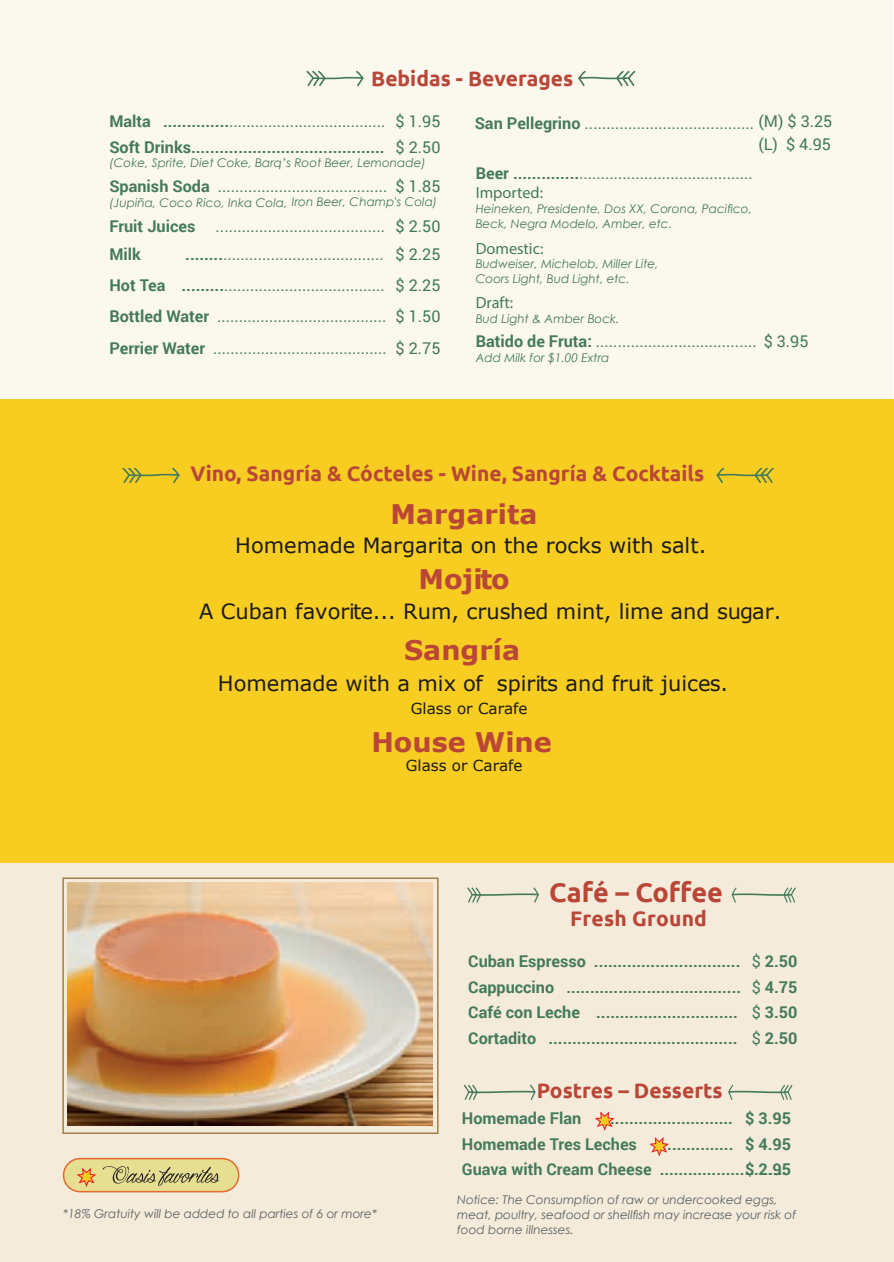
<style>
.page{position:relative;width:894px;height:1262px;background:#fff}
.page>*{position:absolute;margin:0;border:0;box-sizing:border-box;transform-origin:0 0}
.t1{font:51.15px "Dragonis Coming";color:#231f20}
.t2{font:700 27px "Verdana";color:#b94637}
.t3{font:700 27px "Ubuntu";color:#b94637}
.t4{font:21px "Verdana";color:#1b1a1a}
.t5{font:700 21px "Ubuntu";color:#b94637}
.t6{font:16.2px/31.2px "Roboto";color:#447a5b}
.t7{font:700 16.2px/25.5px "Roboto";color:#447a5b}
.t8{font:16.2px "Myriad Pro";color:#447a5b}
.t9{font:15.15px "Verdana";color:#1b1a1a}
.t10{font:italic 12px/15px "Century Gothic";color:#447a5b}
.t11{font:italic 12px/15px "Century Gothic";color:#5a605f}
.s1{font-weight:700}
.s2{font-weight:400}
</style>
<div class="page">
<div style="left:0;top:0;width:892px;height:1262px;background:#fbf8ef"></div>
<div style="left:0;top:861px;width:893px;height:401px;background:#f4ebdb"></div>
<div style="left:0;top:399px;width:893px;height:463px;background:#f7cd21"></div>
<div style="left:64px;top:1159px;width:175px;height:33px;background:#e6df92;border-radius:17px"></div>
<div style="left:63px;top:1158px;width:176px;height:34px;border:2px solid #e6682b;border-radius:17px"></div>
<svg style="left:76px;top:1168px;width:21px;height:19px"></svg>
<img style="left:68px;top:883px;width:364px;height:242px">
<div style="left:62px;top:878px;width:376px;height:256px;border:2px solid #9f8046"></div>
<svg style="left:464px;top:1085px;width:71px;height:15px"></svg>
<svg style="left:728px;top:1085px;width:64px;height:15px"></svg>
<svg style="left:595px;top:1111px;width:20px;height:20px"></svg>
<svg style="left:649px;top:1137px;width:20px;height:20px"></svg>
<svg style="left:467px;top:887px;width:72px;height:16px"></svg>
<svg style="left:731px;top:887px;width:64px;height:16px"></svg>
<svg style="left:122px;top:468px;width:58px;height:15px"></svg>
<svg style="left:716px;top:468px;width:57px;height:15px"></svg>
<svg style="left:306px;top:71px;width:58px;height:15px"></svg>
<svg style="left:578px;top:71px;width:57px;height:15px"></svg>
<p class="t5" style="left:371px;top:65px;width:203px">Bebidas - Beverages</p>
<p class="t6" style="left:109px;top:105px;width:332px"><span class="s1">Malta ..............</span>.................................... $ 1.95</p>
<p class="t6" style="left:476px;top:157px;width:279px"><span class="s1">Beer ..............</span>........................................</p>
<p class="t8" style="left:476px;top:182px;width:69px">Imported:</p>
<p class="t10" style="left:476px;top:201px;width:278px">Heineken, Presidente, Dos XX, Corona, Pacifico,<br>Beck, Negra Modelo, Amber, etc.</p>
<p class="t8" style="left:476px;top:239px;width:69px">Domestic:</p>
<p class="t10" style="left:476px;top:256px;width:184px">Budweiser, Michelob, Miller Lite,<br>Coors Light, Bud Light, etc.</p>
<p class="t8" style="left:476px;top:293px;width:39px">Draft:</p>
<p class="t10" style="left:476px;top:311px;width:145px">Bud Light &amp; Amber Bock.</p>
<p class="t6" style="left:758px;top:110px;width:75px;line-height:22.5px">(M) $ 3.25 (L) $ 4.95</p>
<p class="t6" style="left:474px;top:107px;width:281px"><span class="s1">San Pellegrino</span> .......................................</p>
<p class="t6" style="left:395px;top:131px;width:46px">$ 2.50</p>
<p class="t7" style="left:109px;top:134px;width:277px">Soft Drinks.........................................</p>
<p class="t10" style="left:109px;top:155px;width:318px">(Coke, Sprite, Diet Coke, Barq’s Root Beer, Lemonade)</p>
<p class="t6" style="left:395px;top:170px;width:46px">$ 1.85</p>
<p class="t6" style="left:109px;top:170px;width:279px"><span class="s1">Spanish Soda</span> .......................................</p>
<p class="t10" style="left:109px;top:195px;width:329px">(Jupiña, Coco Rico, Inka Cola, Iron Beer, Champ's Cola)</p>
<p class="t6" style="left:109px;top:212px;width:332px;line-height:28px"><span class="s1">Fruit Juices</span> ....................................... $ 2.50<br><span class="s1">Milk</span></p>
<p class="t6" style="left:109px;top:238px;width:332px;text-align:justify;text-indent:76px"><span class="s1">........</span>..................................... $ 2.25<br><span class="s1">Hot Tea .........</span>..................................... $ 2.25<br><span class="s1">Bottled Water</span> ....................................... $ 1.50<br><span class="s1">Perrier Water</span> ........................................ $ 2.75</p>
<p class="t6" style="left:476px;top:325px;width:334px"><span class="s1">Batido de Fruta:</span> ..................................... $ 3.95</p>
<p class="t10" style="left:476px;top:350px;width:135px">Add Milk for $1.00 Extra</p>
<p class="t5" style="left:190px;top:461px;width:515px">Vino, Sangría &amp; Cócteles - Wine, Sangría &amp; Cocktails</p>
<h2 class="t2" style="left:390px;top:495px;width:148px">Margarita</h2>
<h2 class="t2" style="left:418px;top:560px;width:93px">Mojito</h2>
<p class="t4" style="left:235px;top:531px;width:472px">Homemade Margarita on the rocks with salt.</p>
<p class="t4" style="left:199px;top:597px;width:584px">A Cuban favorite... Rum, crushed mint, lime and sugar.</p>
<h2 class="t2" style="left:404px;top:631px;width:117px">Sangría</h2>
<p class="t4" style="left:218px;top:669px;width:512px">Homemade with a mix of spirits and fruit juices.</p>
<p class="t9" style="left:411px;top:698px;width:118px">Glass or Carafe</p>
<h2 class="t2" style="left:371px;top:723px;width:182px">House Wine</h2>
<p class="t9" style="left:406px;top:755px;width:118px">Glass or Carafe</p>
<h1 class="t1" style="left:108px;top:1135px;width:113px">Oasis favorites</h1>
<p class="t11" style="left:63px;top:1206px;width:315px">*18% Gratuity will be added to all parties of 6 or more*</p>
<h2 class="t3" style="left:549px;top:876px;width:175px">Café – Coffee</h2>
<p class="t5" style="left:570px;top:906px;width:138px">Fresh Ground</p>
<p class="t7" style="left:468px;top:948px;width:331px">Cuban Espresso ............................... <span class="s2">$</span> 2.50</p>
<p class="t7" style="left:468px;top:999px;width:331px">Café con Leche .............................. <span class="s2">$</span> 3.50<br>Cortadito ........................................ <span class="s2">$</span> 2.50</p>
<p class="t7" style="left:468px;top:974px;width:331px">Cappuccino ..................................... <span class="s2">$</span> 4.75</p>
<p class="t5" style="left:536px;top:1078px;width:187px">Postres – Desserts</p>
<p class="t7" style="left:462px;top:1105px;width:121px">Homemade Flan</p>
<p class="t7" style="left:605px;top:1105px;width:187px">........................... $ 3.95</p>
<p class="t7" style="left:462px;top:1156px;width:327px">Guava with Cream Cheese ...........................</p>
<p class="t7" style="left:462px;top:1131px;width:331px">Homemade Tres Leches ................. $ 4.95</p>
<p class="t7" style="left:745px;top:1156px;width:48px">$ 295</p>
<p class="t11" style="left:457px;top:1192px;width:340px">Notice: The Consumption of raw or undercooked eggs, meat, poultry, seafood or shellfish may increase your risk of food borne illnesses.</p>
</div>
